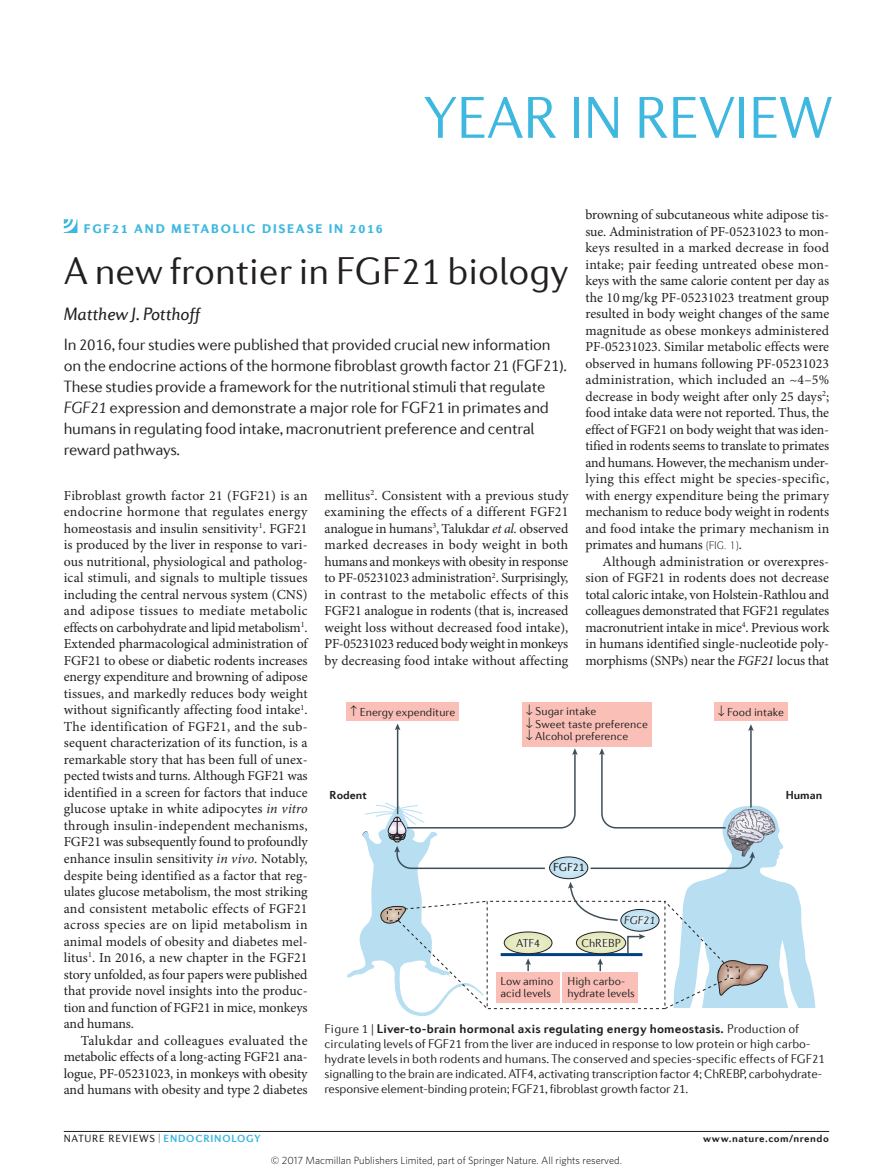
<style>
.page{position:relative;width:893px;height:1174px;background:#fff}
.page>*{position:absolute;margin:0;border:0;box-sizing:border-box;transform-origin:0 0}
.t1{font:300 60px "Diverda Sans Com";letter-spacing:-.02em;color:#3eb8df}
.Title{font:300 39px "Diverda Sans Com";color:#231f20}
.Author{font:italic 18px "Diverda Sans Com";letter-spacing:-.005em;color:#231f20}
.Abstract{font:300 16.5px/21px "Diverda Sans Com";letter-spacing:-.015em;color:#231f20}
.Body_text{font:13.8px/16.5px "Minion Pro";letter-spacing:-.005em;color:#231f20;text-align:justify}
.Body_first{font:13.8px/16.5px "Minion Pro";letter-spacing:-.01em;color:#231f20;text-align:justify}
.Figure_caption_no_r{font:300 12.75px/15px "Diverda Sans Com";letter-spacing:-.015em;color:#231f20}
.Strapline{font:900 12.75px "Diverda Sans Com";letter-spacing:.14em;color:#3eb8df}
.t2{font:300 11.7px/12px "Diverda Sans Com";color:#231f20}
.t3{font:700 11.7px "Diverda Sans Com";color:#231f20}
.t4{font:italic 300 11.7px "Diverda Sans Com";color:#231f20}
.t5{font:11.7px "Diverda Sans Com";color:#231f20}
.t6{font:300 10.5px "Whitney";color:#000}
.t7{font:10.5px "Diverda Sans Com";letter-spacing:.075em;color:#231f20}
.t8{font:700 10.5px "Diverda Sans Com";letter-spacing:.045em;color:#231f20}
.s1{font-style:italic}
.s2{font-weight:300}
.s3{color:#7b9daf}
.s4{font-weight:700}
.s5{font-weight:700;color:#3eb8df}
</style>
<div class="page">
<div style="left:522px;top:702px;width:130px;height:44px;background:#fac0b8"></div>
<div style="left:347px;top:702px;width:112px;height:19px;background:#fac0b8"></div>
<div style="left:714px;top:702px;width:73px;height:19px;background:#fac0b8"></div>
<hr style="left:750px;top:728px;width:2px;height:79px;background:#3d4f59">
<svg style="left:748px;top:724px;width:6px;height:7px"></svg>
<hr style="left:397px;top:728px;width:1px;height:86px;background:#3d4f59">
<svg style="left:395px;top:723px;width:5px;height:7px"></svg>
<svg style="left:346px;top:748px;width:470px;height:268px"></svg>
<hr style="left:64px;top:1131px;width:765px;height:1px;background:#231f20">
<svg style="left:64px;top:219px;width:13px;height:14px"></svg>
<h1 class="t1" style="left:423px;top:84px;width:411px">YEAR IN REVIEW</h1>
<p class="Body_text" style="left:585px;top:207px;width:245px">browning of subcutaneous white adipose tis&shy;sue. Administration of PF‑05231023 to mon&shy;keys resulted in a marked decrease in food intake; pair feeding untreated obese mon&shy;keys with the same calorie content per day as the 10 mg/kg PF‑05231023 treatment group resulted in body weight changes of the same magnitude as obese monkeys administered PF‑05231023. Similar metabolic effects were observed in humans following PF‑05231023 administration, which included an ~4–5% decrease in body weight after only 25 days<sup>2</sup>; food intake data were not reported. Thus, the effect of FGF21 on body weight that was iden&shy;tified in rodents seems to translate to primates and humans. However, the mechanism under&shy;lying this effect might be species-specific, with energy expenditure being the primary mechanism to reduce body weight in rodents and food intake the primary mechanism in primates and humans</p>
<p class="Strapline" style="left:84px;top:221px;width:301px">FGF21 AND METABOLIC DISEASE IN 2016</p>
<p class="Title" style="left:64px;top:249px;width:506px">A new frontier in FGF21 biology</p>
<p class="Author" style="left:64px;top:304px;width:138px">Matthew J. Potthoff</p>
<p class="Abstract" style="left:64px;top:333px;width:505px">In 2016, four studies were published that provided crucial new information on the endocrine actions of the hormone fibroblast growth factor 21 (FGF21).<br>These studies provide a framework for the nutritional stimuli that regulate <span class="s1">FGF21</span> expression and demonstrate a major role for FGF21 in primates and humans in regulating food intake, macronutrient preference and central reward pathways.</p>
<p class="Body_text" style="left:325px;top:488px;width:245px">mellitus<sup>2</sup>. Consistent with a previous study examining the effects of a different FGF21 analogue in humans<sup>3</sup>, Talukdar <span class="s1">et al.</span> observed marked decreases in body weight in both humans and monkeys with obesity in response to PF‑05231023 administration<sup>2</sup>. Surprisingly, in contrast to the metabolic effects of this FGF21 analogue in rodents (that is, increased weight loss without decreased food intake), PF‑05231023 reduced body weight in monkeys by decreasing food intake without affecting</p>
<p class="Body_first" style="left:64px;top:488px;width:245px">Fibroblast growth factor 21 (FGF21) is an endocrine hormone that regulates energy homeostasis and insulin sensitivity<sup>1</sup>. FGF21 is produced by the liver in response to vari&shy;ous nutritional, physiological and patholog&shy;ical stimuli, and signals to multiple tissues including the central nervous system (CNS) and adipose tissues to mediate metabolic effects on carbohydrate and lipid metabolism<sup>1</sup>.<br>Extended pharmacological administration of FGF21 to obese or diabetic rodents increases energy expenditure and browning of adipose tissues, and markedly reduces body weight without significantly affecting food intake<sup>1</sup>.<br>The identification of FGF21, and the sub&shy;sequent characterization of its function, is a remarkable story that has been full of unex&shy;pected twists and turns. Although FGF21 was identified in a screen for factors that induce glucose uptake in white adipocytes <span class="s1">in vitro </span>through insulin-independent mechanisms, FGF21 was subsequently found to profoundly enhance insulin sensitivity <span class="s1">in vivo</span>. Notably, despite being identified as a factor that reg&shy;ulates glucose metabolism, the most striking and consistent metabolic effects of FGF21 across species are on lipid metabolism in animal models of obesity and diabetes mel&shy;litus<sup>1</sup>. In 2016, a new chapter in the FGF21 story unfolded, as four papers were published that provide novel insights into the produc&shy;tion and function of FGF21 in mice, monkeys and humans.</p>
<p class="Body_text" style="left:64px;top:1032px;width:245px;text-indent:17px">Talukdar and colleagues evaluated the metabolic effects of a long-acting FGF21 ana&shy;logue, PF‑05231023, in monkeys with obesity and humans with obesity and type 2 diabetes</p>
<p class="Body_text" style="left:739px;top:537px;width:5px">.</p>
<p class="Body_text" style="left:585px;top:554px;width:245px;text-indent:17px">Although administration or overexpres&shy;sion of FGF21 in rodents does not decrease total caloric intake, von Holstein-Rathlou and colleagues demonstrated that FGF21 regulates macronutrient intake in mice<sup>4</sup>. Previous work in humans identified single-nucleotide poly&shy;morphisms (SNPs) near the <span class="s1">FGF21</span> locus that</p>
<p class="t2" style="left:526px;top:705px;width:124px">↓ Sugar intake<br>↓ Sweet taste preference ↓ Alcohol preference</p>
<p class="t2" style="left:350px;top:705px;width:107px">↑ Energy expenditure</p>
<p class="t2" style="left:718px;top:705px;width:68px">↓ Food intake</p>
<p class="t3" style="left:330px;top:788px;width:39px">Rodent</p>
<p class="t3" style="left:786px;top:788px;width:38px">Human</p>
<p class="t5" style="left:553px;top:860px;width:33px">FGF21</p>
<p class="t4" style="left:624px;top:913px;width:33px">FGF21</p>
<p class="t2" style="left:516px;top:937px;width:25px">ATF4</p>
<p class="t2" style="left:581px;top:937px;width:41px">ChREBP</p>
<p class="t2" style="left:501px;top:975px;width:54px">Low amino acid levels</p>
<p class="t2" style="left:567px;top:975px;width:69px">High carbo&shy;hydrate levels</p>
<p class="t3" style="left:664px;top:1021px;width:165px">Nature Reviews <span class="s2">|</span> <span class="s3">Endocrinology</span></p>
<p class="Figure_caption_no_r" style="left:325px;top:1021px;width:502px">Figure 1 | <span class="s4">Liver‑to‑brain hormonal axis regulating energy homeostasis.</span> Production of circulating levels of FGF21 from the liver are induced in response to low protein or high carbo&shy;hydrate levels in both rodents and humans. The conserved and species-specific effects of FGF21 signalling to the brain are indicated. ATF4, activating transcription factor 4; ChREBP, carbohydrate&shy;responsive element-binding protein; FGF21, fibroblast growth factor 21.</p>
<p class="t7" style="left:64px;top:1132px;width:199px">NATURE REVIEWS | <span class="s5">ENDOCRINOLOGY</span></p>
<p class="t8" style="left:703px;top:1132px;width:127px">www.nature.com/nrendo</p>
<p class="t6" style="left:271px;top:1153px;width:352px">© 2017 Macmillan Publishers Limited, part of Springer Nature. All rights reserved.</p>
</div>
